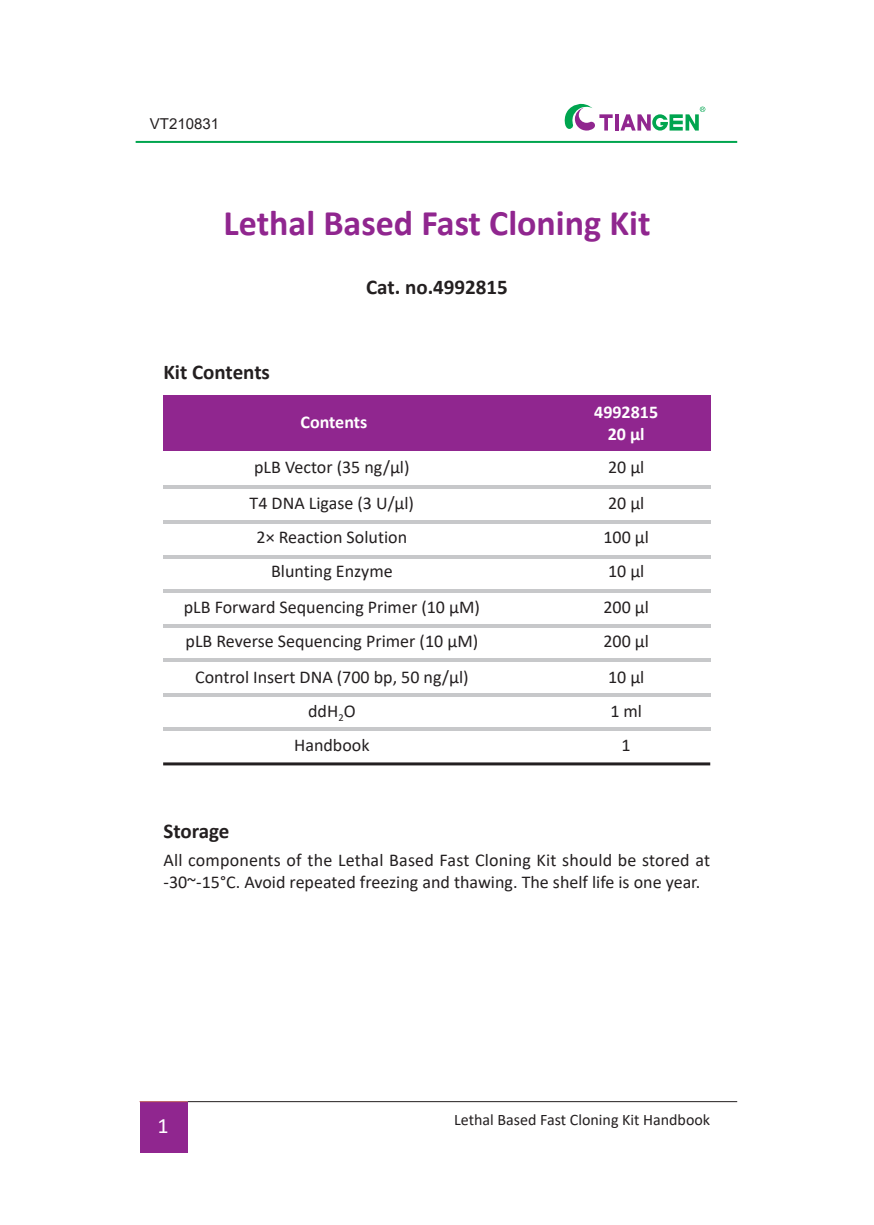
<style>
.page{position:relative;width:874px;height:1225px;background:#fff}
.page>*{position:absolute;margin:0;border:0;box-sizing:border-box;transform-origin:0 0}
.t1{font:700 36px "Calibri";color:#90268f}
.t2{font:22px "Calibri";color:#fff}
.t3{font:700 21px "Calibri";color:#231f20}
.t4{font:18px/21.6px "Calibri";color:#231f20}
.t5{font:700 18px/21.6px "Calibri";color:#fff;text-align:center}
.t6{font:16px "Calibri";color:#231f20}
.t7{font:15px "Arial";color:#231f20}
</style>
<div class="page">
<hr style="left:135px;top:141px;width:601px;height:2px;background:#00a54f">
<hr style="left:615px;top:114px;width:3px;height:17px;background:#90268f">
<svg style="left:564px;top:104px;width:48px;height:27px"></svg>
<svg style="left:620px;top:107px;width:85px;height:24px"></svg>
<hr style="left:187px;top:1101px;width:549px;height:1px;background:#231f20">
<div style="left:139px;top:1102px;width:48px;height:51px;background:#90268f"></div>
<hr style="left:139px;top:1101px;width:48px;height:1px;background:#b65356">
<div style="left:163px;top:395px;width:547px;height:56px;background:#90268f"></div>
<hr style="left:163px;top:486px;width:547px;height:3px;background:#c7c8ca">
<hr style="left:163px;top:659px;width:547px;height:3px;background:#c7c8ca">
<hr style="left:163px;top:555px;width:547px;height:3px;background:#c7c8ca">
<hr style="left:163px;top:693px;width:547px;height:3px;background:#c7c8ca">
<hr style="left:163px;top:624px;width:547px;height:3px;background:#c7c8ca">
<hr style="left:163px;top:762px;width:547px;height:3px;background:#231f20">
<hr style="left:163px;top:520px;width:547px;height:3px;background:#c7c8ca">
<hr style="left:163px;top:589px;width:547px;height:3px;background:#c7c8ca">
<hr style="left:163px;top:728px;width:547px;height:3px;background:#c7c8ca">
<p class="t7" style="left:150px;top:113px;width:71px">VT210831</p>
<h1 class="t1" style="left:223px;top:198px;width:428px">Lethal Based Fast Cloning Kit</h1>
<p class="t3" style="left:366px;top:272px;width:143px">Cat. no.4992815</p>
<p class="t3" style="left:163px;top:357px;width:108px">Kit Contents</p>
<p class="t5" style="left:300px;top:411px;width:68px">Contents</p>
<p class="t5" style="left:594px;top:401px;width:65px">4992815<br>20 μl</p>
<p class="t4" style="left:254px;top:456px;width:157px">pLB Vector (35 ng/µl)</p>
<p class="t4" style="left:607px;top:456px;width:38px">20 µl</p>
<p class="t4" style="left:249px;top:492px;width:166px">T4 DNA Ligase (3 U/µl)</p>
<p class="t4" style="left:607px;top:492px;width:38px">20 µl</p>
<p class="t4" style="left:256px;top:526px;width:152px">2× Reaction Solution</p>
<p class="t4" style="left:603px;top:526px;width:47px">100 µl</p>
<p class="t4" style="left:271px;top:560px;width:123px">Blunting Enzyme</p>
<p class="t4" style="left:607px;top:560px;width:38px">10 µl</p>
<p class="t4" style="left:184px;top:596px;width:297px">pLB Forward Sequencing Primer (10 µM)</p>
<p class="t4" style="left:603px;top:596px;width:47px">200 µl</p>
<p class="t4" style="left:185px;top:630px;width:294px">pLB Reverse Sequencing Primer (10 µM)</p>
<p class="t4" style="left:603px;top:630px;width:47px">200 µl</p>
<p class="t4" style="left:195px;top:666px;width:275px">Control Insert DNA (700 bp, 50 ng/µl)</p>
<p class="t4" style="left:607px;top:666px;width:38px">10 µl</p>
<p class="t4" style="left:308px;top:700px;width:49px">ddH<sub>2</sub>O</p>
<p class="t4" style="left:610px;top:700px;width:33px">1 ml</p>
<p class="t4" style="left:294px;top:734px;width:77px">Handbook</p>
<p class="t4" style="left:621px;top:734px;width:11px">1</p>
<p class="t3" style="left:163px;top:816px;width:67px">Storage</p>
<p class="t4" style="left:163px;top:849px;width:548px">All components of the Lethal Based Fast Cloning Kit should be stored at -30~-15°C. Avoid repeated freezing and thawing. The shelf life is one year.</p>
<p class="t2" style="left:157px;top:1110px;width:13px">1</p>
<p class="t6" style="left:454px;top:1108px;width:257px">Lethal Based Fast Cloning Kit Handbook</p>
</div>
